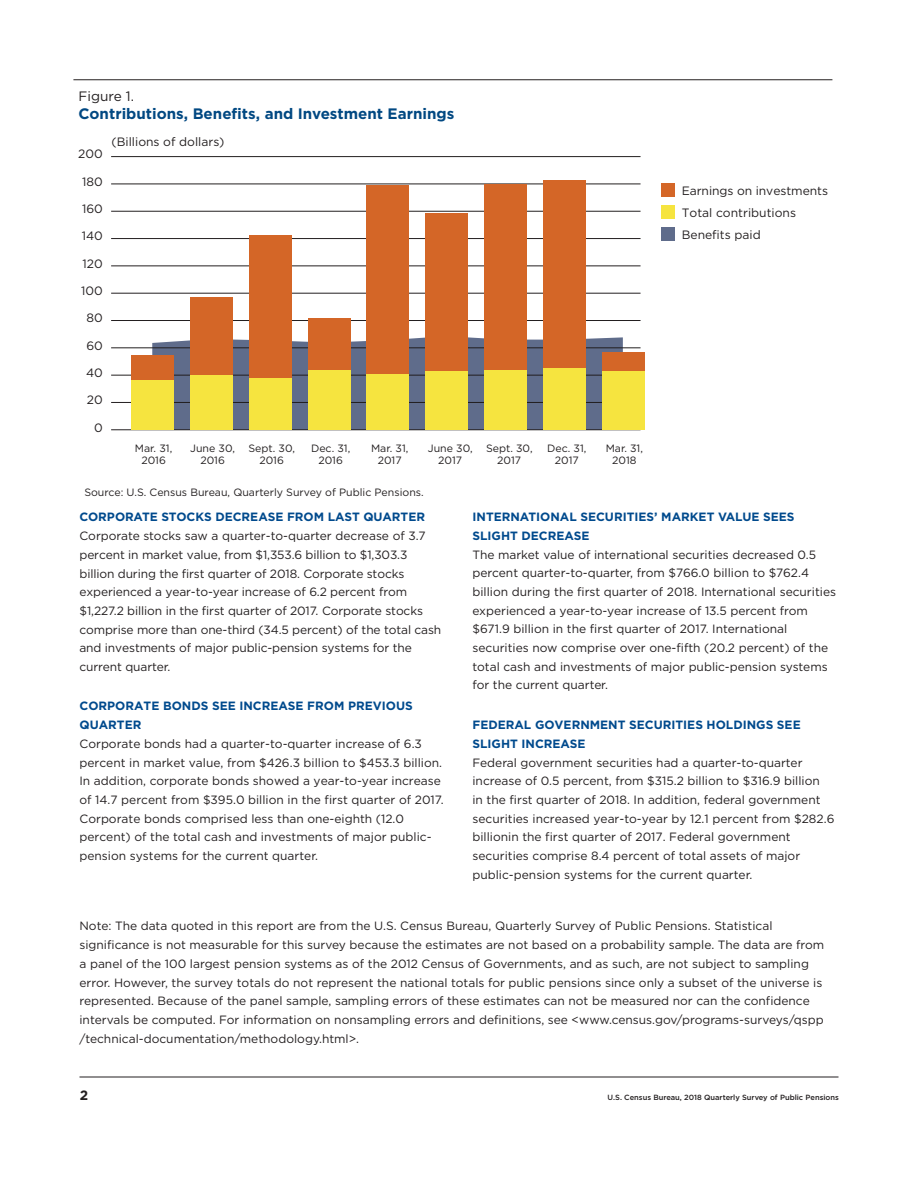
<style>
.page{position:relative;width:918px;height:1188px;background:#fff}
.page>*{position:absolute;margin:0;border:0;box-sizing:border-box;transform-origin:0 0}
.t1{font:700 15.15px "Gotham";color:#014882}
.t2{font:13.65px "Gotham";color:#231f20}
.t3{font:700 13.5px "Gotham";color:#231f20}
.t4{font:12.15px/22px "Gotham";color:#231f20}
.body_text{font:12px/18.8px "Gotham";color:#231f20}
.t5{font:10.65px/12.8px "Gotham";color:#231f20;text-align:center}
.t6{font:500 7.5px "Gotham";color:#231f20}
.s1{font-weight:700;color:#004a8d}
</style>
<div class="page">
<hr style="left:80px;top:1077px;width:758px;height:1px;background:#231f20">
<hr style="left:73px;top:79px;width:759px;height:1px;background:#231f20">
<svg style="left:152px;top:336px;width:471px;height:94px;background:#6a738b"></svg>
<hr style="left:111px;top:430px;width:530px;height:1px;background:#231f20">
<hr style="left:111px;top:402px;width:530px;height:1px;background:#231f20">
<hr style="left:111px;top:375px;width:530px;height:1px;background:#231f20">
<hr style="left:111px;top:348px;width:530px;height:1px;background:#231f20">
<hr style="left:111px;top:320px;width:530px;height:1px;background:#231f20">
<hr style="left:111px;top:293px;width:530px;height:1px;background:#231f20">
<hr style="left:111px;top:266px;width:530px;height:1px;background:#231f20">
<hr style="left:111px;top:238px;width:530px;height:1px;background:#231f20">
<hr style="left:111px;top:211px;width:530px;height:1px;background:#231f20">
<hr style="left:111px;top:184px;width:530px;height:1px;background:#231f20">
<hr style="left:111px;top:156px;width:530px;height:1px;background:#231f20">
<div style="left:131px;top:355px;width:43px;height:25px;background:#d46627"></div>
<div style="left:190px;top:297px;width:43px;height:79px;background:#d46627"></div>
<div style="left:249px;top:235px;width:42px;height:143px;background:#d46627"></div>
<div style="left:308px;top:318px;width:42px;height:53px;background:#d46627"></div>
<div style="left:367px;top:185px;width:42px;height:190px;background:#d46627"></div>
<div style="left:426px;top:213px;width:42px;height:158px;background:#d46627"></div>
<div style="left:484px;top:185px;width:43px;height:185px;background:#d46627"></div>
<div style="left:543px;top:180px;width:43px;height:188px;background:#d46627"></div>
<div style="left:602px;top:352px;width:42px;height:19px;background:#d46627"></div>
<div style="left:131px;top:380px;width:43px;height:50px;background:#f6e43f"></div>
<div style="left:190px;top:376px;width:43px;height:54px;background:#f6e43f"></div>
<div style="left:249px;top:378px;width:42px;height:52px;background:#f6e43f"></div>
<div style="left:308px;top:371px;width:42px;height:59px;background:#f6e43f"></div>
<div style="left:367px;top:375px;width:42px;height:55px;background:#f6e43f"></div>
<div style="left:426px;top:371px;width:42px;height:59px;background:#f6e43f"></div>
<div style="left:484px;top:370px;width:43px;height:60px;background:#f6e43f"></div>
<div style="left:543px;top:368px;width:43px;height:62px;background:#f6e43f"></div>
<div style="left:602px;top:371px;width:42px;height:59px;background:#f6e43f"></div>
<div style="left:661px;top:205px;width:13px;height:13px;background:#f6e43f"></div>
<div style="left:661px;top:183px;width:13px;height:13px;background:#d46627"></div>
<div style="left:661px;top:227px;width:13px;height:13px;background:#5f6c8b"></div>
<p class="t2" style="left:79px;top:87px;width:57px">Figure 1.</p>
<p class="t1" style="left:79px;top:104px;width:377px">Contributions, Benefits, and Investment Earnings</p>
<p class="t4" style="left:78px;top:143px;width:26px">200</p>
<p class="t4" style="left:82px;top:170px;width:22px">180</p>
<p class="t4" style="left:82px;top:197px;width:22px">160</p>
<p class="t4" style="left:82px;top:225px;width:23px">140</p>
<p class="t4" style="left:83px;top:252px;width:22px">120</p>
<p class="t4" style="left:81px;top:279px;width:23px">100</p>
<p class="t4" style="left:87px;top:307px;width:18px">80</p>
<p class="t4" style="left:86px;top:334px;width:18px">60</p>
<p class="t4" style="left:86px;top:361px;width:18px">40</p>
<p class="t4" style="left:87px;top:389px;width:17px">20</p>
<p class="t4" style="left:94px;top:416px;width:10px">0</p>
<p class="t4" style="left:112px;top:131px;width:114px">(Billions of dollars)</p>
<p class="t5" style="left:135px;top:441px;width:39px">Mar. 31,<br>2016</p>
<p class="t5" style="left:190px;top:441px;width:46px">June 30,<br>2016</p>
<p class="t5" style="left:248px;top:441px;width:48px">Sept. 30,<br>2016</p>
<p class="t5" style="left:311px;top:441px;width:41px">Dec. 31,<br>2016</p>
<p class="t5" style="left:371px;top:441px;width:39px">Mar. 31,<br>2017</p>
<p class="t5" style="left:428px;top:441px;width:46px">June 30,<br>2017</p>
<p class="t5" style="left:486px;top:441px;width:48px">Sept. 30,<br>2017</p>
<p class="t5" style="left:547px;top:441px;width:41px">Dec. 31,<br>2017</p>
<p class="t5" style="left:606px;top:441px;width:39px">Mar. 31,<br>2018</p>
<p class="t5" style="left:84px;top:485px;width:341px">Source: U.S. Census Bureau, Quarterly Survey of Public Pensions.</p>
<p class="t4" style="left:682px;top:179px;width:148px">Earnings on investments<br>Total contributions<br>Benefits paid</p>
<p class="body_text" style="left:79px;top:507px;width:363px"><span class="s1">CORPORATE STOCKS DECREASE FROM LAST QUARTER </span>Corporate stocks saw a quarter-to-quarter decrease of 3.7 percent in market value, from $1,353.6 billion to $1,303.3 billion during the first quarter of 2018. Corporate stocks experienced a year-to-year increase of 6.2 percent from $1,227.2 billion in the first quarter of 2017. Corporate stocks comprise more than one-third (34.5 percent) of the total cash and investments of major public-pension systems for the current quarter.</p>
<p class="body_text" style="left:79px;top:696px;width:366px"><span class="s1">CORPORATE BONDS SEE INCREASE FROM PREVIOUS QUARTER<br></span>Corporate bonds had a quarter-to-quarter increase of 6.3 percent in market value, from $426.3 billion to $453.3 billion.<br>In addition, corporate bonds showed a year-to-year increase of 14.7 percent from $395.0 billion in the first quarter of 2017.<br>Corporate bonds comprised less than one-eighth (12.0 percent) of the total cash and investments of major public&shy;pension systems for the current quarter.</p>
<p class="body_text" style="left:472px;top:507px;width:365px"><span class="s1">INTERNATIONAL SECURITIES’ MARKET VALUE SEES SLIGHT DECREASE<br></span>The market value of international securities decreased 0.5 percent quarter-to-quarter, from $766.0 billion to $762.4 billion during the first quarter of 2018. International securities experienced a year-to-year increase of 13.5 percent from $671.9 billion in the first quarter of 2017. International securities now comprise over one-fifth (20.2 percent) of the total cash and investments of major public-pension systems for the current quarter.</p>
<p class="body_text" style="left:472px;top:715px;width:363px"><span class="s1">FEDERAL GOVERNMENT SECURITIES HOLDINGS SEE SLIGHT INCREASE<br></span>Federal government securities had a quarter-to-quarter increase of 0.5 percent, from $315.2 billion to $316.9 billion<br>in the first quarter of 2018. In addition, federal government securities increased year-to-year by 12.1 percent from $282.6 billionin the first quarter of 2017. Federal government securities comprise 8.4 percent of total assets of major public-pension systems for the current quarter.</p>
<p class="body_text" style="left:79px;top:916px;width:746px">Note: The data quoted in this report are from the U.S. Census Bureau, Quarterly Survey of Public Pensions. Statistical significance is not measurable for this survey because the estimates are not based on a probability sample. The data are from a panel of the 100 largest pension systems as of the 2012 Census of Governments, and as such, are not subject to sampling error. However, the survey totals do not represent the national totals for public pensions since only a subset of the universe is represented. Because of the panel sample, sampling errors of these estimates can not be measured nor can the confidence intervals be computed. For information on nonsampling errors and definitions, see &lt;www.census.gov/programs-surveys/qspp /technical-documentation/methodology.html&gt;.</p>
<p class="t3" style="left:80px;top:1087px;width:10px">2</p>
<p class="t6" style="left:608px;top:1093px;width:233px">U.S. Census Bureau, 2018 Quarterly Survey of Public Pensions</p>
</div>
